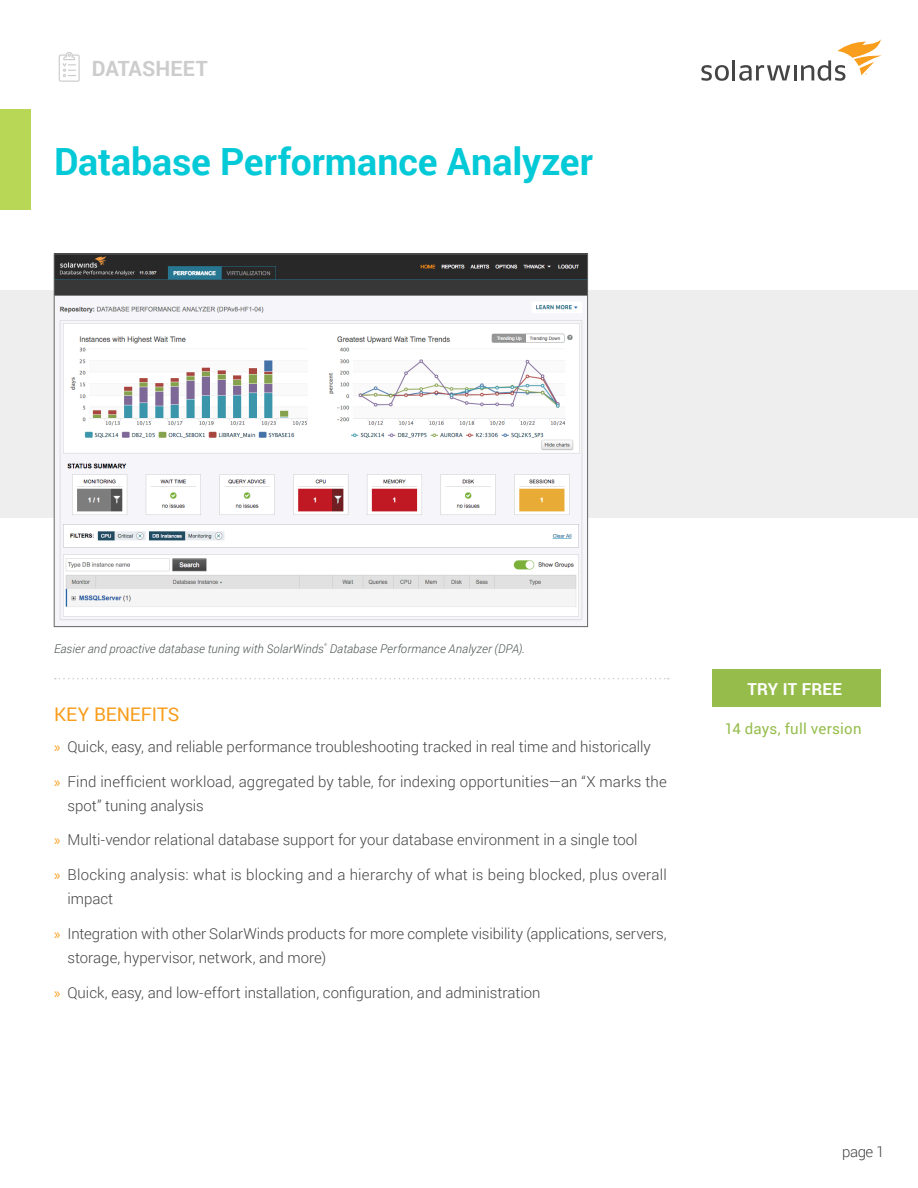
<style>
.page{position:relative;width:918px;height:1188px;background:#fff}
.page>*{position:absolute;margin:0;border:0;box-sizing:border-box;transform-origin:0 0}
.Name_of_Datasheet{font:700 37.5px "Roboto";letter-spacing:-.005em;color:#04c9d7}
.Section_Title{font:700 21px "Roboto";letter-spacing:.005em;color:#ccc}
.Section_Headline{font:18.75px "Roboto";color:#f99d1c}
.t1{font:700 16.5px "Roboto";letter-spacing:.015em;color:#fff}
.Page_number{font:300 15px/24px "Roboto";color:#444}
.Sidebar_CTA{font:15px "Roboto";letter-spacing:.015em;color:#96bd4c}
.Image_Caption{font:italic 300 12px "Roboto";letter-spacing:.01em;color:#4b5252}
.Image_Caption-2{font:italic 300 3.9px "Roboto";color:#4b5252}
.s1{font-family:"Myriad Pro";font-weight:400;color:#f99d1c}
</style>
<div class="page">
<div style="left:0;top:109px;width:30px;height:101px;background:#b8d757"></div>
<svg style="left:55px;top:678px;width:614px;height:1px"></svg>
<svg style="left:701px;top:65px;width:28px;height:16px"></svg>
<hr style="left:732px;top:60px;width:3px;height:20px;background:#444">
<svg style="left:739px;top:65px;width:51px;height:16px"></svg>
<hr style="left:794px;top:65px;width:3px;height:15px;background:#444">
<svg style="left:801px;top:39px;width:81px;height:42px"></svg>
<svg style="left:59px;top:52px;width:21px;height:30px"></svg>
<div style="left:712px;top:669px;width:168px;height:38px;background:#96bd4c"></div>
<div style="left:0;top:290px;width:918px;height:228px;background:#eee"></div>
<img style="left:56px;top:256px;width:530px;height:365px">
<p class="Section_Title" style="left:92px;top:54px;width:117px">DATASHEET</p>
<p class="Name_of_Datasheet" style="left:54px;top:135px;width:540px">Database Performance Analyzer</p>
<p class="Image_Caption" style="left:54px;top:640px;width:271px">Easier and proactive database tuning with SolarWinds</p>
<p class="Image_Caption-2" style="left:324px;top:642px;width:4px">®</p>
<p class="Image_Caption" style="left:330px;top:640px;width:197px">Database Performance Analyzer (DPA).</p>
<p class="Section_Headline" style="left:54px;top:701px;width:127px">KEY BENEFITS</p>
<p class="Page_number" style="left:54px;top:734px;width:598px"><span class="s1">»</span> Quick, easy, and reliable performance troubleshooting tracked in real time and historically</p>
<p class="Page_number" style="left:68px;top:769px;width:601px;text-indent:-14px"><span class="s1">»</span> Find inefficient workload, aggregated by table, for indexing opportunities—an “X marks the spot” tuning analysis</p>
<p class="Page_number" style="left:54px;top:828px;width:585px"><span class="s1">»</span> Multi-vendor relational database support for your database environment in a single tool</p>
<p class="Page_number" style="left:68px;top:862px;width:601px;text-indent:-14px"><span class="s1">»</span> Blocking analysis: what is blocking and a hierarchy of what is being blocked, plus overall impact</p>
<p class="Page_number" style="left:68px;top:921px;width:601px;text-indent:-14px"><span class="s1">»</span> Integration with other SolarWinds products for more complete visibility (applications, servers, storage, hypervisor, network, and more)</p>
<p class="Page_number" style="left:54px;top:980px;width:488px"><span class="s1">»</span> Quick, easy, and low-effort installation, configuration, and administration</p>
<p class="t1" style="left:748px;top:678px;width:96px">TRY IT FREE</p>
<p class="Sidebar_CTA" style="left:725px;top:718px;width:138px">14 days, full version</p>
<p class="Page_number" style="left:842px;top:1139px;width:44px">page 1</p>
</div>
